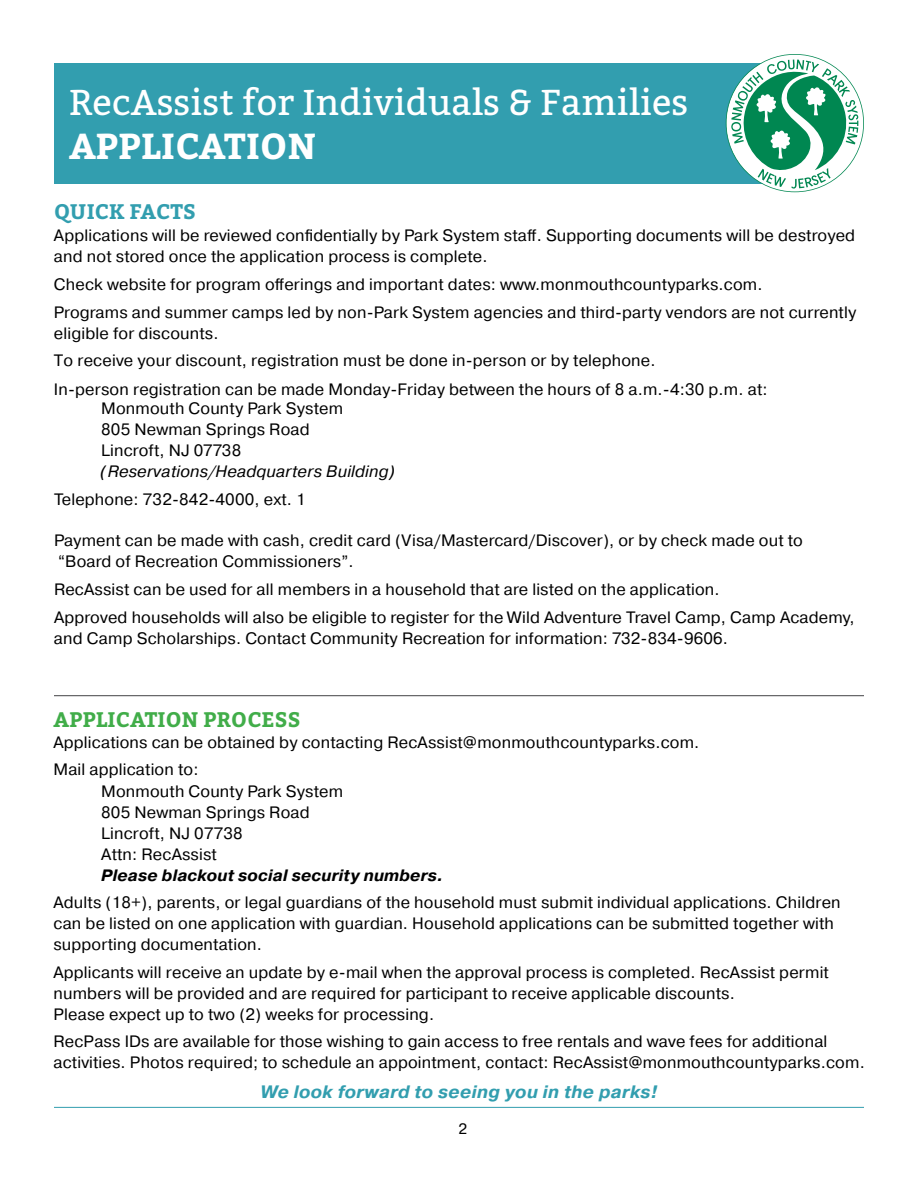
<style>
.page{position:relative;width:918px;height:1188px;background:#fff}
.page>*{position:absolute;margin:0;border:0;box-sizing:border-box;transform-origin:0 0}
.t1{font:36px "Bitter";color:#fff}
.t2{font:700 36px "Bitter";letter-spacing:.01em;color:#fff}
.t3{font:700 21px "Bitter";letter-spacing:.01em;color:#41ad49}
.t4{font:700 21px "Bitter";letter-spacing:.01em;color:#329eaf}
.t5{font:italic 700 18px "Pragmatica";letter-spacing:.02em;color:#329eaf}
.t6{font:16.5px/21px "Pragmatica";letter-spacing:.01em;color:#000}
.t7{font:15px "Pragmatica";color:#000}
.s1{font-style:italic}
.s2{font-weight:700;font-style:italic}
</style>
<div class="page">
<div style="left:54px;top:63px;width:728px;height:121px;background:#329eaf"></div>
<svg style="left:726px;top:54px;width:138px;height:138px"></svg>
<hr style="left:54px;top:695px;width:810px;height:1px;background:#434345">
<hr style="left:54px;top:1107px;width:810px;height:1px;background:#329eaf">
<p class="t1" style="left:69px;top:80px;width:621px">RecAssist for Individuals &amp; Families</p>
<p class="t2" style="left:69px;top:122px;width:248px">APPLICATION</p>
<p class="t4" style="left:54px;top:198px;width:143px">QUICK FACTS</p>
<p class="t6" style="left:54px;top:225px;width:803px">Applications will be reviewed confidentially by Park System staff. Supporting documents will be destroyed and not stored once the application process is complete.</p>
<p class="t6" style="left:54px;top:271px;width:804px;line-height:27.8px">Check website for program offerings and important dates: www.monmouthcountyparks.com.<br>Programs and summer camps led by non-Park System agencies and third-party vendors are not currently</p>
<p class="t6" style="left:54px;top:319px;width:715px;line-height:28px">eligible for discounts.<br>To receive your discount, registration must be done in-person or by telephone.<br>In-person registration can be made Monday-Friday between the hours of 8 a.m.-4:30 p.m. at:</p>
<p class="t6" style="left:101px;top:399px;width:295px">Monmouth County Park System<br>805 Newman Springs Road<br>Lincroft, NJ 07738 <span class="s1">(Reservations/Headquarters Building)</span></p>
<p class="t6" style="left:54px;top:489px;width:253px">Telephone: 732-842-4000, ext. 1</p>
<p class="t6" style="left:54px;top:531px;width:750px">Payment can be made with cash, credit card (Visa/Mastercard/Discover), or by check made out to “Board of Recreation Commissioners”.</p>
<p class="t6" style="left:54px;top:576px;width:802px;line-height:27.8px">RecAssist can be used for all members in a household that are listed on the application.<br>Approved households will also be eligible to register for the Wild Adventure Travel Camp, Camp Academy,</p>
<p class="t6" style="left:54px;top:628px;width:676px">and Camp Scholarships. Contact Community Recreation for information: 732-834-9606.</p>
<p class="t3" style="left:54px;top:706px;width:248px">APPLICATION PROCESS</p>
<p class="t6" style="left:53px;top:729px;width:647px;line-height:27.2px">Applications can be obtained by contacting RecAssist@monmouthcountyparks.com.<br>Mail application to:</p>
<p class="t6" style="left:101px;top:781px;width:344px">Monmouth County Park System<br>805 Newman Springs Road<br>Lincroft, NJ 07738<br>Attn: RecAssist<br><span class="s2">Please blackout social security numbers.</span></p>
<p class="t6" style="left:53px;top:892px;width:789px">Adults (18+), parents, or legal guardians of the household must submit individual applications. Children can be listed on one application with guardian. Household applications can be submitted together with supporting documentation.</p>
<p class="t6" style="left:53px;top:962px;width:777px">Applicants will receive an update by e-mail when the approval process is completed. RecAssist permit numbers will be provided and are required for participant to receive applicable discounts.<br>Please expect up to two (2) weeks for processing.</p>
<p class="t6" style="left:53px;top:1032px;width:813px">RecPass IDs are available for those wishing to gain access to free rentals and wave fees for additional activities. Photos required; to schedule an appointment, contact: RecAssist@monmouthcountyparks.com.</p>
<p class="t5" style="left:260px;top:1080px;width:399px">We look forward to seeing you in the parks!</p>
<p class="t7" style="left:458px;top:1120px;width:10px">2</p>
</div>
